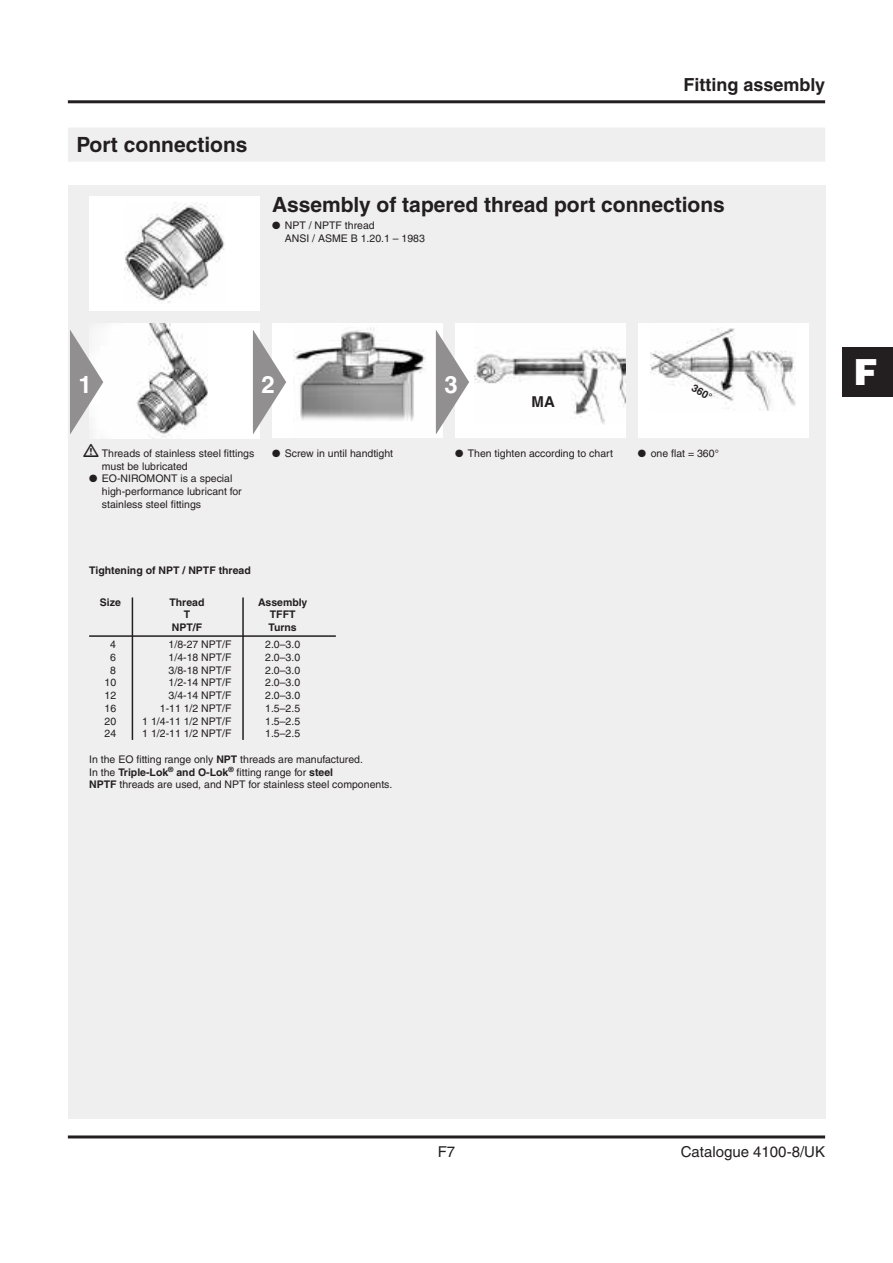
<style>
.page{position:relative;width:893px;height:1263px;background:#fff}
.page>*{position:absolute;margin:0;border:0;box-sizing:border-box;transform-origin:0 0}
.t1{font:900 36px "Helvetica";color:#fff}
.t2{font:700 24px "Helvetica";color:#fff}
.t3{font:700 21px "Helvetica";color:#231f20}
.t4{font:700 18px "Helvetica";color:#231f20}
.t5{font:15px "Helvetica";color:#231f20}
.t6{font:700 15px "Helvetica";color:#231f20}
.t7{font:10.5px/12.8px "Helvetica";color:#231f20}
.t8{font:700 10.5px "Helvetica";color:#231f20}
.s1{font-weight:700}
</style>
<div class="page">
<div style="left:68px;top:185px;width:757px;height:933px;background:#f0efef"></div>
<div style="left:842px;top:347px;width:50px;height:50px;background:#231f20"></div>
<div style="left:638px;top:323px;width:170px;height:115px;background:#fff"></div>
<img style="left:650px;top:328px;width:145px;height:83px">
<img style="left:96px;top:323px;width:112px;height:115px">
<div style="left:208px;top:323px;width:51px;height:115px;background:#fff"></div>
<div style="left:272px;top:323px;width:170px;height:115px;background:#fff"></div>
<img style="left:293px;top:327px;width:133px;height:94px">
<div style="left:455px;top:323px;width:170px;height:115px;background:#fff"></div>
<img style="left:474px;top:347px;width:151px;height:77px">
<div style="left:89px;top:196px;width:170px;height:114px;background:#fff"></div>
<img style="left:124px;top:202px;width:101px;height:101px">
<svg style="left:70px;top:330px;width:33px;height:104px"></svg>
<svg style="left:253px;top:330px;width:33px;height:104px"></svg>
<svg style="left:436px;top:330px;width:33px;height:104px"></svg>
<hr style="left:68px;top:100px;width:757px;height:3px;background:#231f20">
<hr style="left:68px;top:1135px;width:757px;height:3px;background:#231f20">
<hr style="left:89px;top:635px;width:247px;height:2px;background:#231f20">
<hr style="left:132px;top:597px;width:1px;height:143px;background:#231f20">
<hr style="left:242px;top:597px;width:2px;height:143px;background:#231f20">
<div style="left:68px;top:128px;width:757px;height:34px;background:#f0efef"></div>
<h3 class="t3" style="left:76px;top:137px;width:173px">Port connections</h3>
<h3 class="t4" style="left:683px;top:78px;width:143px">Fitting assembly</h3>
<h3 class="t3" style="left:272px;top:197px;width:454px">Assembly of tapered thread port connections</h3>
<p class="t7" style="left:285px;top:220px;width:142px;text-indent:-13px">● NPT / NPTF thread<br>ANSI / ASME B 1.20.1 – 1983</p>
<h2 class="t2" style="left:78px;top:376px;width:15px">1</h2>
<h2 class="t2" style="left:261px;top:376px;width:15px">2</h2>
<h2 class="t2" style="left:444px;top:376px;width:15px">3</h2>
<h3 class="t6" style="left:531px;top:396px;width:25px">MA</h3>
<p class="t8" style="left:694px;top:384px;width:23px;rotate:30deg">360°</p>
<p class="t7" style="left:102px;top:448px;width:154px">Threads of stainless steel fittings</p>
<p class="t7" style="left:638px;top:448px;width:82px">● one flat = 360°</p>
<p class="t7" style="left:102px;top:461px;width:87px">must be lubricated</p>
<p class="t7" style="left:102px;top:473px;width:141px;text-indent:-13px">● EO-NIROMONT is a special high-performance lubricant for stainless steel fittings</p>
<p class="t7" style="left:272px;top:448px;width:123px">● Screw in until handtight</p>
<p class="t7" style="left:455px;top:448px;width:159px">● Then tighten according to chart</p>
<p class="t8" style="left:89px;top:566px;width:163px">Tightening of NPT / NPTF thread</p>
<p class="t8" style="left:100px;top:598px;width:23px">Size</p>
<p class="t8" style="left:169px;top:598px;width:37px">Thread</p>
<p class="t8" style="left:258px;top:598px;width:51px">Assembly</p>
<p class="t8" style="left:184px;top:611px;width:8px">T</p>
<p class="t8" style="left:270px;top:611px;width:27px">TFFT</p>
<p class="t8" style="left:172px;top:624px;width:32px">NPT/F</p>
<p class="t8" style="left:268px;top:624px;width:30px">Turns</p>
<p class="t7" style="left:110px;top:639px;width:7px">4</p>
<p class="t7" style="left:169px;top:639px;width:65px">1/8-27 NPT/F</p>
<p class="t7" style="left:265px;top:639px;width:37px">2.0–3.0</p>
<p class="t7" style="left:110px;top:652px;width:7px">6</p>
<p class="t7" style="left:169px;top:652px;width:65px">1/4-18 NPT/F</p>
<p class="t7" style="left:265px;top:652px;width:37px">2.0–3.0</p>
<p class="t7" style="left:110px;top:665px;width:7px">8</p>
<p class="t7" style="left:169px;top:665px;width:65px">3/8-18 NPT/F</p>
<p class="t7" style="left:265px;top:665px;width:37px">2.0–3.0</p>
<p class="t7" style="left:105px;top:677px;width:13px">10</p>
<p class="t7" style="left:169px;top:677px;width:65px">1/2-14 NPT/F</p>
<p class="t7" style="left:265px;top:677px;width:37px">2.0–3.0</p>
<p class="t7" style="left:105px;top:690px;width:13px">12</p>
<p class="t7" style="left:169px;top:690px;width:65px">3/4-14 NPT/F</p>
<p class="t7" style="left:265px;top:690px;width:37px">2.0–3.0</p>
<p class="t7" style="left:105px;top:703px;width:13px">16</p>
<p class="t7" style="left:160px;top:703px;width:73px">1-11 1/2 NPT/F</p>
<p class="t7" style="left:265px;top:703px;width:37px">1.5–2.5</p>
<p class="t7" style="left:105px;top:716px;width:13px">20</p>
<p class="t7" style="left:142px;top:716px;width:91px">1 1/4-11 1/2 NPT/F</p>
<p class="t7" style="left:265px;top:716px;width:37px">1.5–2.5</p>
<p class="t7" style="left:105px;top:728px;width:13px">24</p>
<p class="t7" style="left:142px;top:728px;width:91px">1 1/2-11 1/2 NPT/F</p>
<p class="t7" style="left:265px;top:728px;width:37px">1.5–2.5</p>
<p class="t7" style="left:89px;top:754px;width:304px">In the EO fitting range only <span class="s1">NPT</span> threads are manufactured.<br>In the <span class="s1">Triple-Lok</span><sup>®</sup> <span class="s1">and O-Lok</span><sup>®</sup> fitting range for <span class="s1">steel<br>NPTF</span> threads are used, and NPT for stainless steel components.</p>
<h1 class="t1" style="left:853px;top:359px;width:26px">F</h1>
<h3 class="t5" style="left:437px;top:1146px;width:19px">F7</h3>
<h3 class="t5" style="left:680px;top:1146px;width:146px">Catalogue 4100-8/UK</h3>
</div>
